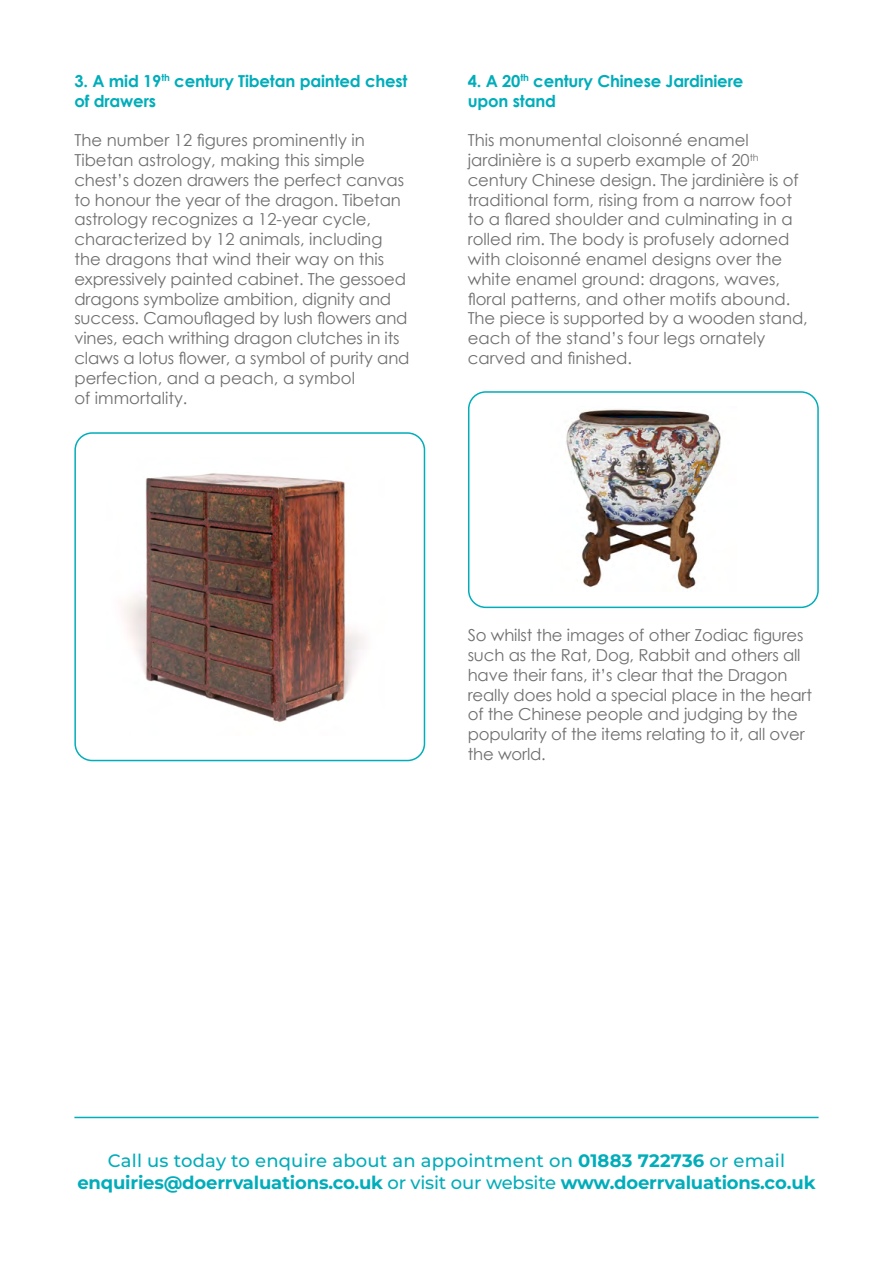
<style>
.page{position:relative;width:893px;height:1263px;background:#fff}
.page>*{position:absolute;margin:0;border:0;box-sizing:border-box;transform-origin:0 0}
.t1{font:700 18px/21.6px "Montserrat";letter-spacing:-.01em;color:#00adba;text-align:center}
.t2{font:16.5px/19.8px "Century Gothic";letter-spacing:-.01em;color:#706f6f}
.t3{font:700 16.5px/19.8px "Century Gothic";letter-spacing:-.01em;color:#00adba}
.s1{font-weight:500}
</style>
<div class="page">
<hr style="left:74px;top:1117px;width:745px;height:1px;background:#00adba">
<img style="left:124px;top:473px;width:240px;height:250px">
<div style="left:74px;top:432px;width:351px;height:329px;border:2px solid #00adba;border-radius:17px"></div>
<img style="left:566px;top:409px;width:155px;height:180px">
<div style="left:468px;top:391px;width:351px;height:217px;border:2px solid #00adba;border-radius:17px"></div>
<p class="t3" style="left:74px;top:70px;width:335px">3. A mid 19<sup>th</sup> century Tibetan painted chest of drawers</p>
<p class="t2" style="left:74px;top:130px;width:337px">The number 12 figures prominently in Tibetan astrology, making this simple chest’s dozen drawers the perfect canvas to honour the year of the dragon. Tibetan astrology recognizes a 12-year cycle, characterized by 12 animals, including the dragons that wind their way on this expressively painted cabinet. The gessoed dragons symbolize ambition, dignity and success. Camouflaged by lush flowers and vines, each writhing dragon clutches in its claws a lotus flower, a symbol of purity and perfection, and a peach, a symbol<br>of immortality.</p>
<p class="t3" style="left:468px;top:70px;width:277px">4. A 20<sup>th</sup> century Chinese Jardiniere upon stand</p>
<p class="t2" style="left:468px;top:130px;width:341px">This monumental cloisonné enamel jardinière is a superb example of 20<sup>th </sup>century Chinese design. The jardinière is of traditional form, rising from a narrow foot to a flared shoulder and culminating in a rolled rim. The body is profusely adorned with cloisonné enamel designs over the white enamel ground: dragons, waves, floral patterns, and other motifs abound.<br>The piece is supported by a wooden stand, each of the stand’s four legs ornately carved and finished.</p>
<p class="t2" style="left:468px;top:625px;width:346px">So whilst the images of other Zodiac figures such as the Rat, Dog, Rabbit and others all have their fans, it’s clear that the Dragon really does hold a special place in the heart of the Chinese people and judging by the popularity of the items relating to it, all over the world.</p>
<p class="t1" style="left:77px;top:1149px;width:740px"><span class="s1">Call us today to enquire about an appointment on</span> 01883 722736 <span class="s1">or email </span>enquiries@doerrvaluations.co.uk <span class="s1">or visit our website</span> www.doerrvaluations.co.uk</p>
</div>
